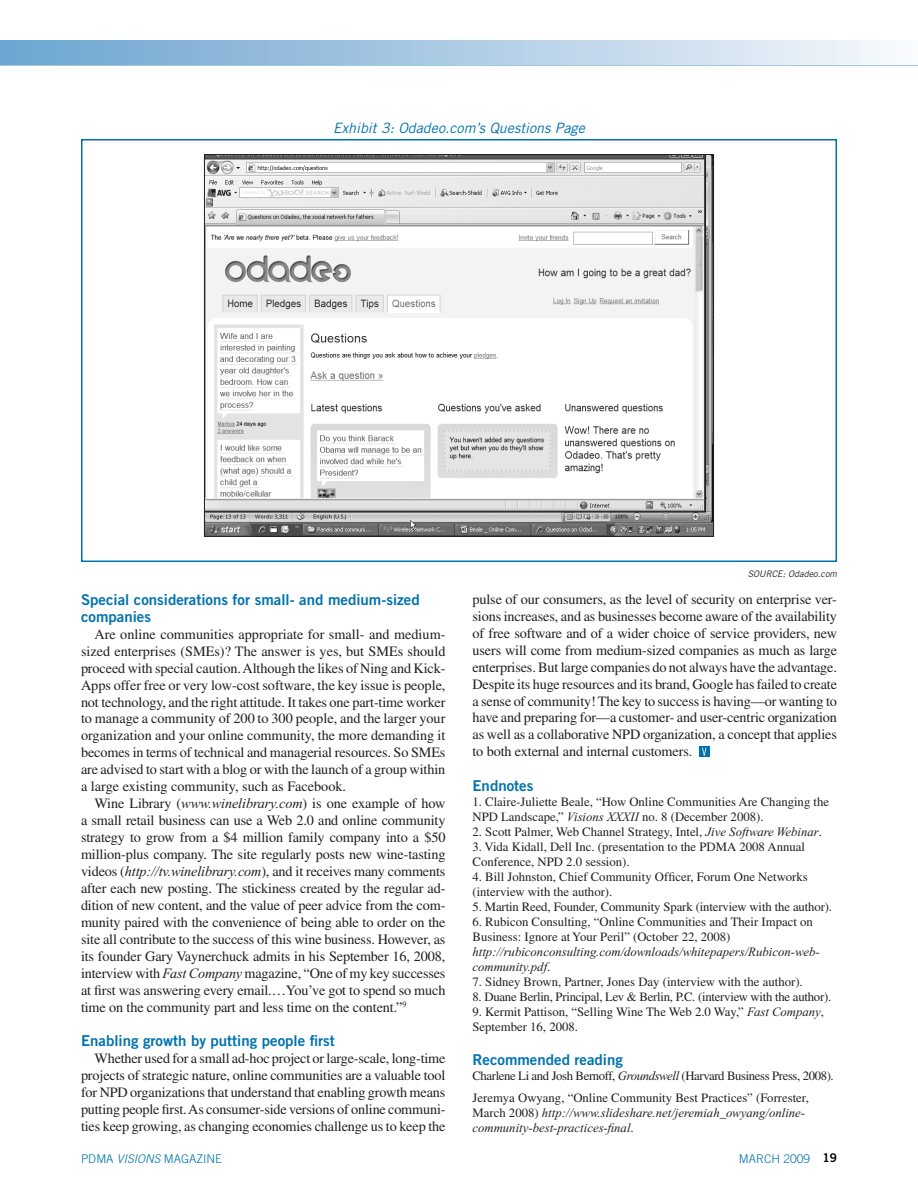
<style>
.page{position:relative;width:918px;height:1188px;background:#fff}
.page>*{position:absolute;margin:0;border:0;box-sizing:border-box;transform-origin:0 0}
.A_-_Subhead{font:15px/17px "Trade Gothic Bold Two";color:#0073ae}
.A_-_Text_-_Indent{font:14.25px/17px "Times";letter-spacing:-.01em;color:#231f20;text-align:justify}
.Exhibit_title{font:italic 14.25px "Trade Gothic";color:#0073ae}
.Endnote_Text{font:12.75px/15px "Times";color:#231f20}
.Endnote_Text-2{font:italic 12.75px/15px "Times New Roman";color:#231f20}
.Endnote_Text-3{font:12.75px "Times";letter-spacing:-.02em;color:#231f20}
.Endnote_Text-4{font:12.75px "Times";letter-spacing:-.03em;color:#231f20}
.t1{font:300 12px "Trade Gothic";color:#0073ae}
.Source_line_-_exhibi{font:italic 9px "Trade Gothic";color:#231f20}
.s1{font-family:"Times New Roman";font-style:italic}
.s2{font-family:"Times";font-style:normal}
.s3{font-style:italic}
.s4{font-family:"Trade Gothic Bold Two";font-weight:400;color:#000}
</style>
<div class="page">
<hr style="left:0;top:64px;width:918px;height:1px;background:#0073ae">
<div style="left:0;top:40px;width:918px;height:24px;background:linear-gradient(to right,#6aa3cf,#f6f8fc)"></div>
<img style="left:206px;top:156px;width:506px;height:379px">
<div style="left:81px;top:139px;width:756px;height:423px;border:2px solid #0073ae"></div>
<div style="left:699px;top:746px;width:10px;height:11px;background:#0073ae"></div>
<svg style="left:702px;top:748px;width:4px;height:8px"></svg>
<p class="Exhibit_title" style="left:333px;top:119px;width:253px">Exhibit 3: Odadeo.com’s Questions Page</p>
<p class="A_-_Subhead" style="left:81px;top:591px;width:340px">Special considerations for small- and medium-sized companies</p>
<p class="A_-_Text_-_Indent" style="left:81px;top:625px;width:366px;text-indent:14px">Are online communities appropriate for small- and medium&shy;sized enterprises (SMEs)? The answer is yes, but SMEs should proceed with special caution.Although the likes of Ning and Kick-Apps offer free or very low-cost software, the key issue is people, not technology, and the right attitude. It takes one part-time worker to manage a community of 200 to 300 people, and the larger your organization and your online community, the more demanding it becomes in terms of technical and managerial resources. So SMEs are advised to start with a blog or with the launch of a group within a large existing community, such as Facebook.</p>
<p class="A_-_Text_-_Indent" style="left:81px;top:795px;width:366px;text-indent:14px">Wine Library (<span class="s1">www.winelibrary.com</span>) is one example of how a small retail business can use a Web 2.0 and online community strategy to grow from a $4 million family company into a $50 million-plus company. The site regularly posts new wine-tasting videos (<span class="s1">http://tv.winelibrary.com</span>), and it receives many comments after each new posting. The stickiness created by the regular ad&shy;dition of new content, and the value of peer advice from the com&shy;munity paired with the convenience of being able to order on the site all contribute to the success of this wine business. However, as its founder Gary Vaynerchuck admits in his September 16, 2008, interview with <span class="s1">Fast Company</span> magazine, “One of my key successes at first was answering every email.…You’ve got to spend so much time on the community part and less time on the content.”<sup>9</sup></p>
<p class="A_-_Subhead" style="left:81px;top:1032px;width:255px">Enabling growth by putting people first</p>
<p class="A_-_Text_-_Indent" style="left:81px;top:1049px;width:366px;text-indent:14px">Whether used for a small ad-hoc project or large-scale, long-time projects of strategic nature, online communities are a valuable tool for NPD organizations that understand that enabling growth means putting people first.As consumer-side versions of online communi&shy;ties keep growing, as changing economies challenge us to keep the</p>
<p class="Source_line_-_exhibi" style="left:748px;top:568px;width:91px">SOURCE: Odadeo.com</p>
<p class="A_-_Text_-_Indent" style="left:472px;top:590px;width:366px">pulse of our consumers, as the level of security on enterprise ver&shy;sions increases, and as businesses become aware of the availability of free software and of a wider choice of service providers, new users will come from medium-sized companies as much as large enterprises. But large companies do not always have the advantage.<br>Despite its huge resources and its brand, Google has failed to create a sense of community! The key to success is having—or wanting to have and preparing for—a customer- and user-centric organization as well as a collaborative NPD organization, a concept that applies to both external and internal customers.</p>
<p class="A_-_Subhead" style="left:472px;top:777px;width:62px">Endnotes</p>
<p class="Endnote_Text" style="left:472px;top:794px;width:358px">1. Claire-Juliette Beale, “How Online Communities Are Changing the<br>NPD Landscape,” <span class="s1">Visions XXXII</span> no. 8 (December 2008).</p>
<p class="Endnote_Text" style="left:472px;top:824px;width:351px">2. Scott Palmer, Web Channel Strategy, Intel, <span class="s1">Jive Software Webinar</span>.</p>
<p class="Endnote_Text" style="left:472px;top:839px;width:334px">3. Vida Kidall, Dell Inc. (presentation to the PDMA 2008 Annual<br>Conference, NPD 2.0 session).</p>
<p class="Endnote_Text" style="left:472px;top:869px;width:337px">4. Bill Johnston, Chief Community Officer, Forum One Networks (interview with the author).</p>
<p class="Endnote_Text" style="left:472px;top:899px;width:361px">5. Martin Reed, Founder, Community Spark (interview with the author).</p>
<p class="Endnote_Text" style="left:472px;top:914px;width:349px">6. Rubicon Consulting, “Online Communities and Their Impact on Business: Ignore at Your Peril” (October 22, 2008) <span class="s1">http://rubiconconsulting.com/downloads/whitepapers/Rubicon-web&shy;community.pdf</span>.</p>
<p class="Endnote_Text" style="left:472px;top:974px;width:332px">7. Sidney Brown, Partner, Jones Day (interview with the author).</p>
<p class="Endnote_Text-3" style="left:472px;top:989px;width:360px">8. Duane Berlin, Principal, Lev &amp; Berlin, P.C. (interview with the author).</p>
<p class="Endnote_Text" style="left:472px;top:1004px;width:353px">9. Kermit Pattison, “Selling Wine The Web 2.0 Way,” <span class="s1">Fast Company</span>,<br>September 16, 2008.</p>
<p class="A_-_Subhead" style="left:472px;top:1051px;width:152px">Recommended reading</p>
<p class="Endnote_Text-4" style="left:472px;top:1068px;width:363px">Charlene Li and Josh Bernoff, <span class="s1">Groundswell</span> (Harvard Business Press, 2008).</p>
<p class="Endnote_Text-2" style="left:472px;top:1090px;width:338px"><span class="s2">Jeremya Owyang, “Online Community Best Practices” (Forrester,<br>March 2008)</span> http://www.slideshare.net/jeremiah_owyang/online&shy;community-best-practices-final<span class="s2">.</span></p>
<p class="t1" style="left:81px;top:1152px;width:142px">PDMA <span class="s3">VISIONS</span> MAGAZINE</p>
<p class="t1" style="left:739px;top:1152px;width:100px">MARCH 2009 <span class="s4">19</span></p>
</div>
